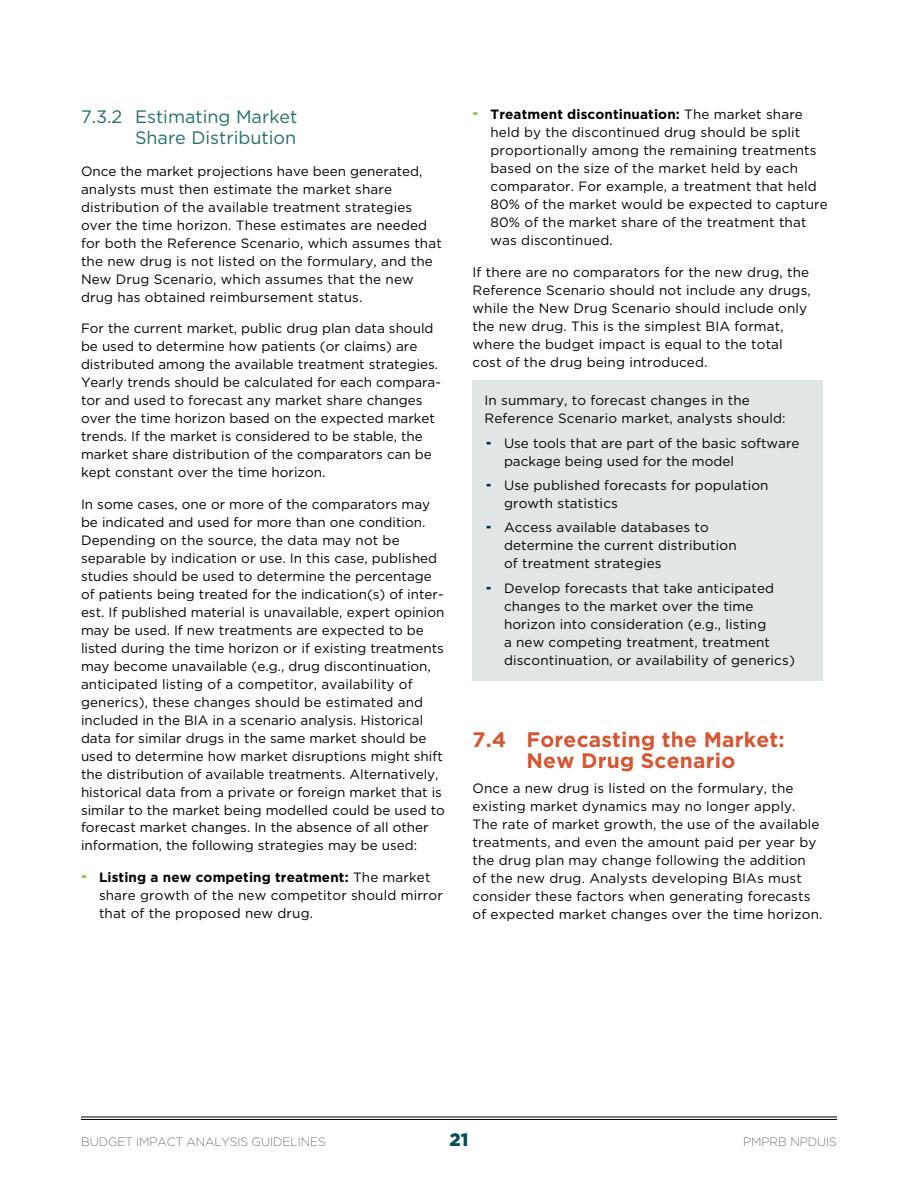
<style>
.page{position:relative;width:918px;height:1188px;background:#fff}
.page>*{position:absolute;margin:0;border:0;box-sizing:border-box;transform-origin:0 0}
.t1{font:700 21px/21px "Gotham HTF";letter-spacing:.01em;color:#d75532;text-align:center}
.t2{font:18px/21px "Gotham HTF";color:#236e6e;text-align:right}
.t3{font:900 18px "Gotham HTF";color:#03505b}
.t4{font:13.5px/18px "Gotham HTF";letter-spacing:.01em;color:#000}
.t5{font:200 12px "Gotham HTF";color:#303c42}
.s1{font-weight:700}
</style>
<div class="page">
<hr style="left:81px;top:1117px;width:756px;height:1px;background:#000">
<hr style="left:81px;top:1119px;width:756px;height:1px;background:#000">
<div style="left:472px;top:380px;width:352px;height:59px;background:#e0e5e6"></div>
<div style="left:472px;top:429px;width:352px;height:52px;background:#e0e5e6"></div>
<div style="left:472px;top:472px;width:352px;height:52px;background:#e0e5e6"></div>
<div style="left:472px;top:514px;width:352px;height:70px;background:#e0e5e6"></div>
<div style="left:472px;top:575px;width:352px;height:106px;background:#e0e5e6"></div>
<h2 class="t2" style="left:81px;top:106px;width:218px">7.3.2 Estimating Market<br>Share Distribution</h2>
<p class="t4" style="left:81px;top:162px;width:362px">Once the market projections have been generated, analysts must then estimate the market share distribution of the available treatment strategies over the time horizon. These estimates are needed for both the Reference Scenario, which assumes that the new drug is not listed on the formulary, and the New Drug Scenario, which assumes that the new drug has obtained reimbursement status.</p>
<p class="t4" style="left:81px;top:319px;width:361px">For the current market, public drug plan data should be used to determine how patients (or claims) are distributed among the available treatment strategies.<br>Yearly trends should be calculated for each compara&shy;tor and used to forecast any market share changes over the time horizon based on the expected market trends. If the market is considered to be stable, the market share distribution of the comparators can be kept constant over the time horizon.</p>
<p class="t4" style="left:81px;top:495px;width:365px">In some cases, one or more of the comparators may be indicated and used for more than one condition.<br>Depending on the source, the data may not be separable by indication or use. In this case, published studies should be used to determine the percentage of patients being treated for the indication(s) of inter&shy;est. If published material is unavailable, expert opinion may be used. If new treatments are expected to be listed during the time horizon or if existing treatments may become unavailable (e.g., drug discontinuation, anticipated listing of a competitor, availability of generics), these changes should be estimated and included in the BIA in a scenario analysis. Historical data for similar drugs in the same market should be used to determine how market disruptions might shift the distribution of available treatments. Alternatively, historical data from a private or foreign market that is similar to the market being modelled could be used to forecast market changes. In the absence of all other information, the following strategies may be used:</p>
<p class="t4" style="left:99px;top:868px;width:345px"><span class="s1">Listing a new competing treatment:</span> The market share growth of the new competitor should mirror that of the proposed new drug.</p>
<p class="t4" style="left:490px;top:105px;width:339px"><span class="s1">Treatment discontinuation:</span> The market share held by the discontinued drug should be split proportionally among the remaining treatments based on the size of the market held by each comparator. For example, a treatment that held 80% of the market would be expected to capture 80% of the market share of the treatment that was discontinued.</p>
<p class="t4" style="left:473px;top:263px;width:340px">If there are no comparators for the new drug, the Reference Scenario should not include any drugs, while the New Drug Scenario should include only the new drug. This is the simplest BIA format, where the budget impact is equal to the total cost of the drug being introduced.</p>
<p class="t4" style="left:485px;top:391px;width:303px">In summary, to forecast changes in the<br>Reference Scenario market, analysts should:</p>
<p class="t4" style="left:504px;top:434px;width:297px">Use tools that are part of the basic software package being used for the model</p>
<p class="t4" style="left:504px;top:476px;width:266px">Use published forecasts for population growth statistics</p>
<p class="t4" style="left:504px;top:518px;width:234px">Access available databases to determine the current distribution of treatment strategies</p>
<p class="t4" style="left:504px;top:579px;width:292px">Develop forecasts that take anticipated changes to the market over the time horizon into consideration (e.g., listing<br>a new competing treatment, treatment discontinuation, or availability of generics)</p>
<h1 class="t1" style="left:472px;top:728px;width:314px">7.4 Forecasting the Market:<br>New Drug Scenario</h1>
<p class="t4" style="left:472px;top:779px;width:352px">Once a new drug is listed on the formulary, the existing market dynamics may no longer apply.<br>The rate of market growth, the use of the available treatments, and even the amount paid per year by the drug plan may change following the addition of the new drug. Analysts developing BIAs must consider these factors when generating forecasts of expected market changes over the time horizon.</p>
<p class="t5" style="left:81px;top:1135px;width:246px">BUDGET IMPACT ANALYSIS GUIDELINES</p>
<h2 class="t3" style="left:450px;top:1129px;width:20px">21</h2>
<p class="t5" style="left:743px;top:1135px;width:95px">PMPRB NPDUIS</p>
</div>
